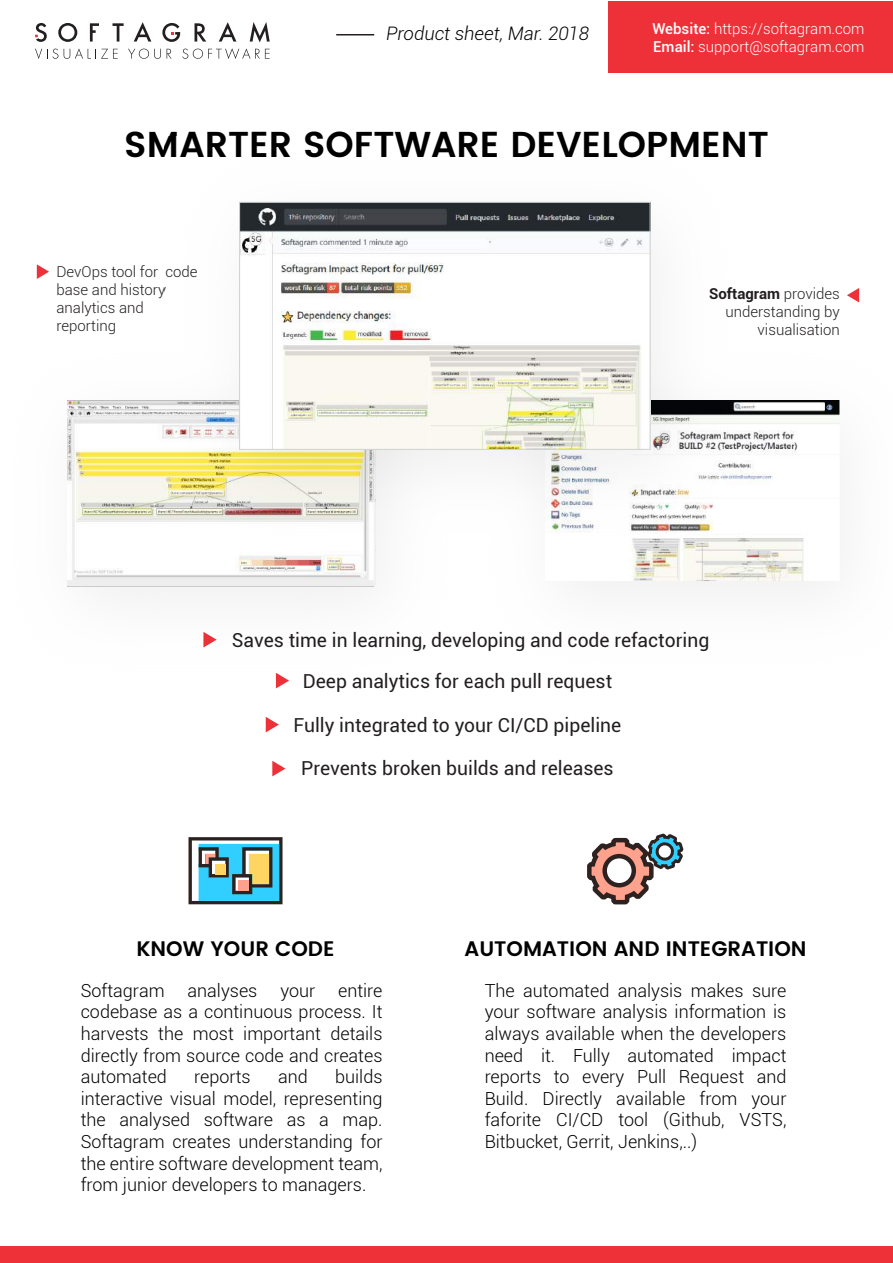
<style>
.page{position:relative;width:893px;height:1263px;background:#fff}
.page>*{position:absolute;margin:0;border:0;box-sizing:border-box;transform-origin:0 0}
.t1{font:600 36px "Poppins";color:#000}
.t2{font:600 21px "Poppins";color:#000}
.t3{font:19.35px/41px "Roboto";color:#231f20}
.t4{font:italic 300 18.6px "Roboto";color:#000}
.t5{font:300 18px/21.6px "Roboto";color:#000;text-align:justify}
.t6{font:300 15px/18px "Roboto";color:#231f20;text-align:right}
.t7{font:300 15px/18px "Roboto";color:#fff}
.s1{font-weight:500}
.s2{font-weight:700}
</style>
<div class="page">
<div style="left:0;top:1246px;width:893px;height:17px;background:#ee3139"></div>
<div style="left:608px;top:1px;width:285px;height:72px;background:#ee3139"></div>
<svg style="left:58px;top:23px;width:19px;height:19px"></svg>
<svg style="left:90px;top:23px;width:9px;height:19px"></svg>
<svg style="left:112px;top:23px;width:12px;height:19px"></svg>
<svg style="left:134px;top:22px;width:17px;height:20px"></svg>
<svg style="left:195px;top:23px;width:11px;height:19px"></svg>
<svg style="left:219px;top:22px;width:17px;height:20px"></svg>
<svg style="left:250px;top:22px;width:20px;height:20px"></svg>
<svg style="left:162px;top:23px;width:18px;height:19px"></svg>
<svg style="left:35px;top:23px;width:12px;height:19px"></svg>
<svg style="left:35px;top:49px;width:23px;height:10px"></svg>
<svg style="left:64px;top:48px;width:54px;height:11px"></svg>
<svg style="left:128px;top:49px;width:33px;height:10px"></svg>
<svg style="left:167px;top:49px;width:4px;height:10px"></svg>
<svg style="left:182px;top:48px;width:88px;height:11px"></svg>
<hr style="left:336px;top:34px;width:38px;height:1px;background:#231f20">
<svg style="left:188px;top:837px;width:94px;height:67px;background:#6fa1a6"></svg>
<svg style="left:37px;top:264px;width:12px;height:15px"></svg>
<svg style="left:847px;top:288px;width:12px;height:14px"></svg>
<svg style="left:266px;top:717px;width:13px;height:15px"></svg>
<svg style="left:272px;top:761px;width:13px;height:15px"></svg>
<svg style="left:587px;top:833px;width:97px;height:72px"></svg>
<img style="left:67px;top:400px;width:309px;height:288px">
<img style="left:67px;top:401px;width:308px;height:186px">
<div style="left:589px;top:580px;width:224px;height:8px;background:#f4f4f4"></div>
<img style="left:632px;top:400px;width:208px;height:180px">
<img style="left:165px;top:201px;width:580px;height:353px">
<img style="left:241px;top:204px;width:408px;height:244px">
<div style="left:239px;top:202px;width:412px;height:248px;border:1px solid #d1d3d4"></div>
<p class="t4" style="left:386px;top:21px;width:205px">Product sheet, Mar. 2018</p>
<p class="t7" style="left:652px;top:19px;width:214px"><span class="s1">Website:</span> https://softagram.com<br><span class="s1">Email:</span> support@softagram.com</p>
<h1 class="t1" style="left:124px;top:118px;width:646px">SMARTER SOFTWARE DEVELOPMENT</h1>
<p class="t6" style="left:57px;top:262px;width:143px;text-align:left">DevOps tool for code base and history analytics and reporting</p>
<p class="t6" style="left:709px;top:284px;width:132px"><span class="s2">Softagram</span> provides understanding by visualisation</p>
<p class="t3" style="left:303px;top:618px;width:408px;text-indent:-71px">Saves time in learning, developing and code refactoring<br>Deep analytics for each pull request</p>
<p class="t3" style="left:294px;top:703px;width:329px">Fully integrated to your CI/CD pipeline</p>
<p class="t3" style="left:301px;top:747px;width:314px">Prevents broken builds and releases</p>
<p class="t2" style="left:136px;top:933px;width:200px">KNOW YOUR CODE</p>
<p class="t5" style="left:81px;top:979px;width:85px">Softagram</p>
<p class="t5" style="left:188px;top:979px;width:71px">analyses</p>
<p class="t5" style="left:280px;top:979px;width:36px">your</p>
<p class="t5" style="left:81px;top:979px;width:303px;text-indent:257px">entire codebase as a continuous process. It harvests the most important details directly from source code and creates automated</p>
<p class="t5" style="left:81px;top:1065px;width:303px;text-indent:254px">builds interactive visual model, representing the analysed software as a map.<br>Softagram creates understanding for the entire software development team, from junior developers to managers.</p>
<p class="t5" style="left:194px;top:1065px;width:58px">reports</p>
<p class="t5" style="left:278px;top:1065px;width:31px">and</p>
<p class="t2" style="left:465px;top:933px;width:344px">AUTOMATION AND INTEGRATION</p>
<p class="t5" style="left:485px;top:979px;width:303px">The automated analysis makes sure your software analysis information is always available when the developers need it. Fully automated impact reports to every Pull Request and Build. Directly available from your faforite CI/CD tool (Github, VSTS, Bitbucket, Gerrit, Jenkins,..)</p>
</div>
